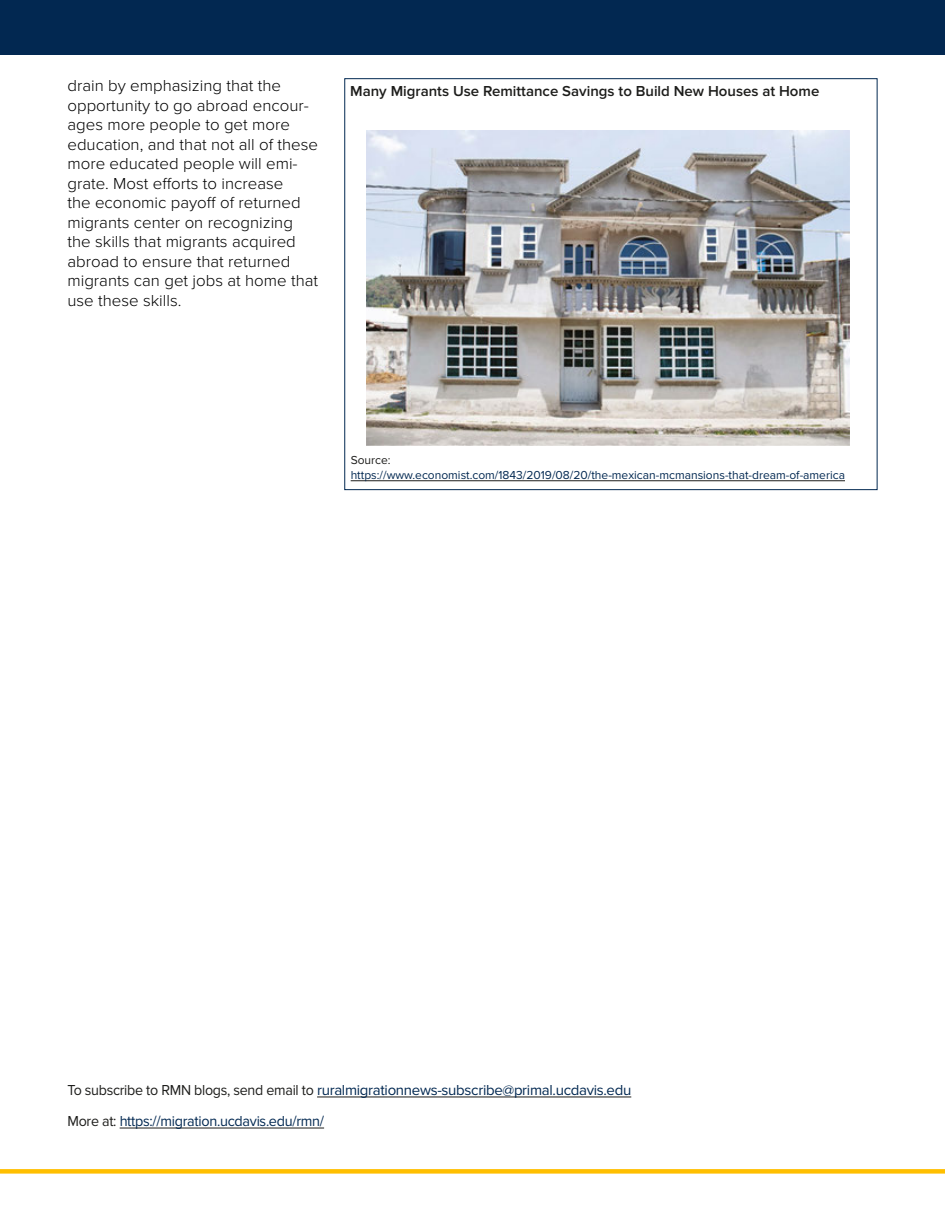
<style>
.page{position:relative;width:945px;height:1215px;background:#fff}
.page>*{position:absolute;margin:0;border:0;box-sizing:border-box;transform-origin:0 0}
.Body_Text{font:300 16.5px/19.5px "Proxima Nova";color:#000}
.Article_Body__Palati{font:15px "Proxima Nova";letter-spacing:-.02em;color:#022851}
.Article_Body__Palati-2{font:600 15px "Proxima Nova";color:#1d1d1b}
.Article_Body__Palati-3{font:15px "Proxima Nova";letter-spacing:-.02em;color:#022851;scale:.96 1}
.Article_Body__Palati-4{font:12px "Proxima Nova";color:#022851}
.Article_Body__Palati-5{font:12px "Proxima Nova";color:#1d1d1b}
.s1{color:#1d1d1b}
</style>
<div class="page">
<hr style="left:317px;top:1097px;width:314px;height:1px;background:#1d1d1b">
<hr style="left:120px;top:1128px;width:204px;height:1px;background:#1d1d1b">
<div style="left:0;top:1169px;width:945px;height:5px;background:#ffbf00"></div>
<div style="left:0;top:0;width:945px;height:55px;background:#022851"></div>
<img style="left:366px;top:131px;width:484px;height:314px">
<hr style="left:351px;top:481px;width:494px;height:1px;background:#1d1d1b">
<p class="Body_Text" style="left:68px;top:77px;width:252px">drain by emphasizing that the opportunity to go abroad encour&shy;ages more people to get more education, and that not all of these more educated people will emi&shy;grate. Most efforts to increase<br>the economic payoff of returned migrants center on recognizing the skills that migrants acquired abroad to ensure that returned migrants can get jobs at home that use these skills.</p>
<p class="Article_Body__Palati-2" style="left:350px;top:83px;width:471px">Many Migrants Use Remittance Savings to Build New Houses at Home</p>
<p class="Article_Body__Palati-5" style="left:351px;top:453px;width:41px">Source:</p>
<p class="Article_Body__Palati-4" style="left:351px;top:468px;width:496px">https://www.economist.com/1843/2019/08/20/the-mexican-mcmansions-that-dream-of-america</p>
<p class="Article_Body__Palati" style="left:68px;top:1081px;width:565px"><span class="s1">To subscribe to RMN blogs, send email to</span> ruralmigrationnews-subscribe@primal.ucdavis.edu</p>
<p class="Article_Body__Palati-3" style="left:68px;top:1112px;width:269px"><span class="s1">More at:</span> https://migration.ucdavis.edu/rmn/</p>
</div>
